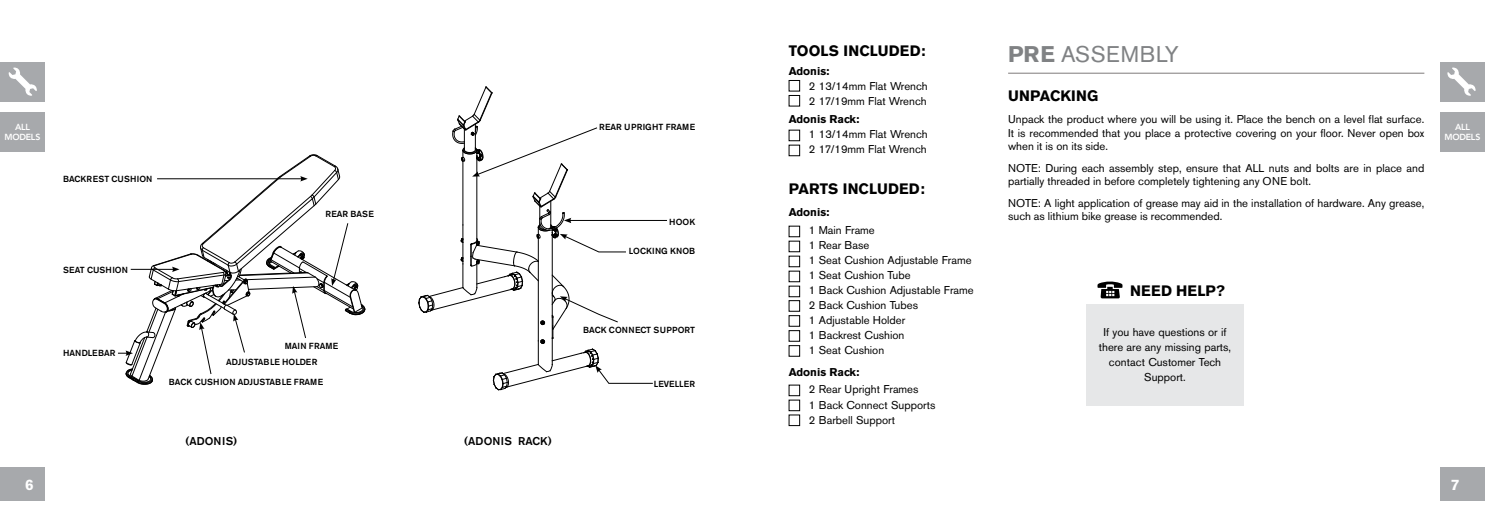
<style>
.page{position:relative;width:1485px;height:518px;background:#fff}
.page>*{position:absolute;margin:0;border:0;box-sizing:border-box;transform-origin:0 0}
.t1{font:22.5px "Akzidenz Grotesk BE";letter-spacing:.02em;color:#808284}
.t2{font:700 15px "Akzidenz Grotesk BE";letter-spacing:.01em;color:#000}
.t3{font:700 15px "Akzidenz Grotesk BE";color:#fff}
.t4{font:11.25px/15px "Akzidenz Grotesk BE";color:#000}
.t5{font:700 11.25px "Akzidenz Grotesk BE";color:#000}
.t6{font:500 11.25px "Akzidenz Grotesk BE";color:#000}
.t7{font:500 8.75px "Akzidenz Grotesk BE";color:#000}
.t8{font:800 8.75px/10.5px "Avenir";letter-spacing:-.03em;color:#fff;text-align:center}
.t9{font:500 8.75px "Akzidenz Grotesk BE";letter-spacing:.02em;color:#000}
.s1{font-weight:700}
</style>
<div class="page">
<div style="left:0;top:467px;width:45px;height:34px;background:#a7a9ac"></div>
<div style="left:1440px;top:467px;width:45px;height:34px;background:#a7a9ac"></div>
<div style="left:0;top:62px;width:45px;height:39px;background:#a7a9ac"></div>
<svg style="left:9px;top:67px;width:28px;height:29px"></svg>
<hr style="left:569px;top:220px;width:98px;height:1px;background:#000">
<svg style="left:419px;top:87px;width:234px;height:303px"></svg>
<svg style="left:118px;top:154px;width:248px;height:230px"></svg>
<div style="left:0;top:112px;width:45px;height:40px;background:#a7a9ac"></div>
<div style="left:1086px;top:304px;width:158px;height:101px;background:#e6e7e8"></div>
<svg style="left:1098px;top:281px;width:24px;height:17px"></svg>
<hr style="left:1008px;top:73px;width:416px;height:1px;background:#7f7b7b">
<div style="left:789px;top:226px;width:11px;height:11px;border:1px solid #000"></div>
<div style="left:789px;top:241px;width:11px;height:11px;border:1px solid #000"></div>
<div style="left:789px;top:256px;width:11px;height:11px;border:1px solid #000"></div>
<div style="left:789px;top:271px;width:11px;height:11px;border:1px solid #000"></div>
<div style="left:789px;top:286px;width:11px;height:11px;border:1px solid #000"></div>
<div style="left:789px;top:300px;width:11px;height:11px;border:1px solid #000"></div>
<div style="left:789px;top:315px;width:11px;height:11px;border:1px solid #000"></div>
<div style="left:789px;top:384px;width:11px;height:12px;border:1px solid #000"></div>
<div style="left:789px;top:414px;width:11px;height:11px;border:1px solid #000"></div>
<div style="left:789px;top:80px;width:11px;height:11px;border:1px solid #000"></div>
<div style="left:789px;top:130px;width:11px;height:11px;border:1px solid #000"></div>
<div style="left:789px;top:330px;width:11px;height:11px;border:1px solid #000"></div>
<div style="left:789px;top:399px;width:11px;height:12px;border:1px solid #000"></div>
<div style="left:789px;top:95px;width:11px;height:11px;border:1px solid #000"></div>
<div style="left:789px;top:145px;width:11px;height:11px;border:1px solid #000"></div>
<div style="left:789px;top:345px;width:11px;height:11px;border:1px solid #000"></div>
<div style="left:1440px;top:112px;width:45px;height:40px;background:#a7a9ac"></div>
<div style="left:1440px;top:62px;width:45px;height:39px;background:#a7a9ac"></div>
<svg style="left:1447px;top:67px;width:29px;height:29px"></svg>
<p class="t8" style="left:5px;top:121px;width:37px">ALL<br>MODELS</p>
<p class="t7" style="left:63px;top:175px;width:91px">BACKREST CUSHION</p>
<p class="t7" style="left:63px;top:266px;width:66px">SEAT CUSHION</p>
<p class="t7" style="left:325px;top:210px;width:50px">REAR BASE</p>
<p class="t7" style="left:63px;top:349px;width:54px">HANDLEBAR</p>
<p class="t7" style="left:285px;top:341px;width:55px">MAIN FRAME</p>
<p class="t7" style="left:226px;top:358px;width:93px">ADJUSTABLE HOLDER</p>
<p class="t7" style="left:169px;top:377px;width:156px">BACK CUSHION ADJUSTABLE FRAME</p>
<p class="t6" style="left:186px;top:435px;width:53px">(ADONIS)</p>
<p class="t6" style="left:464px;top:435px;width:89px">(ADONIS RACK)</p>
<p class="t9" style="left:599px;top:123px;width:98px">REAR UPRIGHT FRAME</p>
<p class="t7" style="left:669px;top:218px;width:27px">HOOK</p>
<p class="t7" style="left:629px;top:247px;width:68px">LOCKING KNOB</p>
<p class="t7" style="left:583px;top:326px;width:113px">BACK CONNECT SUPPORT</p>
<p class="t7" style="left:654px;top:379px;width:43px">LEVELLER</p>
<h2 class="t2" style="left:789px;top:42px;width:138px">TOOLS INCLUDED:</h2>
<h1 class="t1" style="left:1008px;top:45px;width:172px"><span class="s1">PRE</span> ASSEMBLY</h1>
<p class="t5" style="left:789px;top:64px;width:42px">Adonis:</p>
<p class="t4" style="left:809px;top:79px;width:120px">2 13/14mm Flat Wrench<br>2 17/19mm Flat Wrench</p>
<p class="t5" style="left:789px;top:113px;width:72px">Adonis Rack:</p>
<p class="t4" style="left:809px;top:128px;width:120px">1 13/14mm Flat Wrench<br>2 17/19mm Flat Wrench</p>
<h2 class="t2" style="left:789px;top:180px;width:138px">PARTS INCLUDED:</h2>
<p class="t5" style="left:789px;top:206px;width:42px">Adonis:</p>
<p class="t4" style="left:809px;top:223px;width:166px">1 Main Frame<br>1 Rear Base<br>1 Seat Cushion Adjustable Frame<br>1 Seat Cushion Tube<br>1 Back Cushion Adjustable Frame<br>2 Back Cushion Tubes<br>1 Adjustable Holder<br>1 Backrest Cushion<br>1 Seat Cushion</p>
<p class="t5" style="left:789px;top:365px;width:72px">Adonis Rack:</p>
<p class="t4" style="left:809px;top:383px;width:128px">2 Rear Upright Frames<br>1 Back Connect Supports<br>2 Barbell Support</p>
<h2 class="t2" style="left:1008px;top:87px;width:92px">UNPACKING</h2>
<p class="t4" style="left:1008px;top:114px;width:418px;line-height:13.1px;text-align:justify">Unpack the product where you will be using it. Place the bench on a level flat surface.<br>It is recommended that you place a protective covering on your floor. Never open box when it is on its side.</p>
<p class="t4" style="left:1008px;top:162px;width:418px;line-height:13.1px">NOTE: During each assembly step, ensure that ALL nuts and bolts are in place and partially threaded in before completely tightening any ONE bolt.</p>
<p class="t4" style="left:1008px;top:197px;width:418px;line-height:13.1px">NOTE: A light application of grease may aid in the installation of hardware. Any grease, such as lithium bike grease is recommended.</p>
<h2 class="t2" style="left:1130px;top:282px;width:97px">NEED HELP?</h2>
<p class="t4" style="left:1099px;top:325px;width:134px;text-align:center">If you have questions or if there are any missing parts, contact Customer Tech<br>Support.</p>
<p class="t8" style="left:1445px;top:121px;width:37px">ALL<br>MODELS</p>
<h2 class="t3" style="left:25px;top:475px;width:10px">6</h2>
<h2 class="t3" style="left:1451px;top:475px;width:10px">7</h2>
</div>
